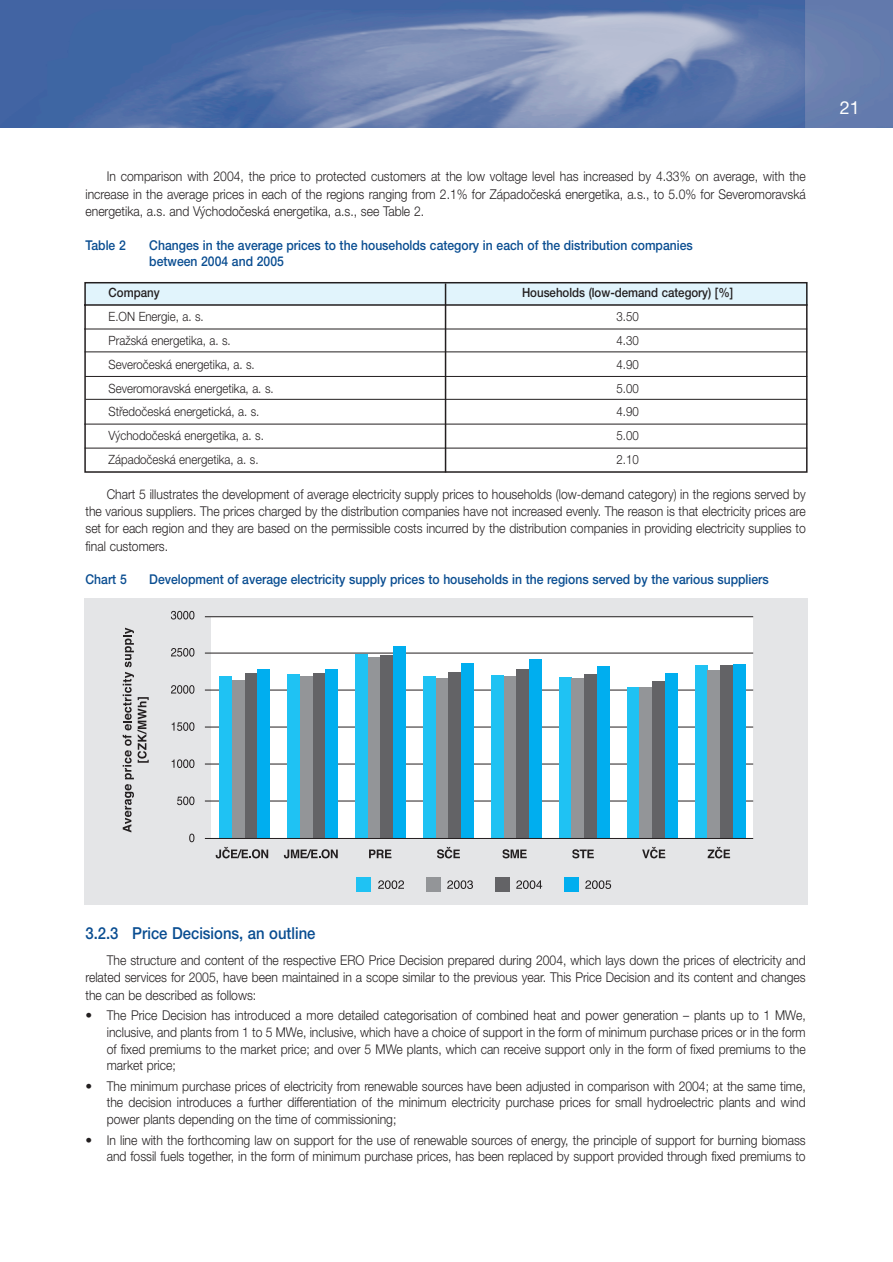
<style>
.page{position:relative;width:893px;height:1262px;background:#fff}
.page>*{position:absolute;margin:0;border:0;box-sizing:border-box;transform-origin:0 0}
.t1{font:18px "Helvetica Neue CE";color:#fff}
.t2{font:500 16.5px "Helvetica Neue CE";color:#094d91;scale:.9 1}
.t3{font:300 13.5px/17.2px "Helvetica Neue CE";color:#231f20;text-align:justify;scale:.9 1}
.t4{font:300 13.5px/16.5px "Helvetica Neue CE";color:#231f20;text-align:justify}
.t5{font:500 13.5px/16.5px "Helvetica Neue CE";color:#094d91;scale:.9 1}
.t6{font:300 12.75px "Helvetica Neue CE";color:#231f20;scale:.9 1}
.t7{font:500 12.75px "Helvetica Neue CE";color:#231f20;scale:.9 1}
</style>
<div class="page">
<img style="left:0;top:0;width:892px;height:128px">
<div style="left:84px;top:598px;width:723px;height:306px;background:#e4e5e7"></div>
<div style="left:211px;top:617px;width:541px;height:221px;background:#fff"></div>
<hr style="left:205px;top:800px;width:548px;height:1px;background:#231f20">
<hr style="left:205px;top:763px;width:548px;height:1px;background:#231f20">
<hr style="left:205px;top:726px;width:548px;height:1px;background:#231f20">
<hr style="left:205px;top:689px;width:548px;height:1px;background:#231f20">
<hr style="left:205px;top:653px;width:548px;height:1px;background:#231f20">
<hr style="left:205px;top:616px;width:548px;height:1px;background:#231f20">
<svg style="left:123px;top:627px;width:26px;height:205px"></svg>
<div style="left:219px;top:676px;width:13px;height:162px;background:#1fc2f3"></div>
<div style="left:232px;top:680px;width:13px;height:158px;background:#939598"></div>
<div style="left:245px;top:673px;width:12px;height:165px;background:#636366"></div>
<div style="left:257px;top:669px;width:13px;height:169px;background:#00aeef"></div>
<div style="left:287px;top:674px;width:13px;height:164px;background:#1fc2f3"></div>
<div style="left:300px;top:676px;width:13px;height:162px;background:#939598"></div>
<div style="left:313px;top:672px;width:12px;height:166px;background:#636366"></div>
<div style="left:325px;top:669px;width:13px;height:169px;background:#00aeef"></div>
<div style="left:355px;top:654px;width:13px;height:184px;background:#1fc2f3"></div>
<div style="left:368px;top:657px;width:12px;height:181px;background:#939598"></div>
<div style="left:380px;top:655px;width:13px;height:183px;background:#636366"></div>
<div style="left:393px;top:646px;width:13px;height:192px;background:#00aeef"></div>
<div style="left:423px;top:676px;width:13px;height:162px;background:#1fc2f3"></div>
<div style="left:436px;top:678px;width:12px;height:160px;background:#939598"></div>
<div style="left:448px;top:672px;width:13px;height:166px;background:#636366"></div>
<div style="left:461px;top:663px;width:13px;height:175px;background:#00aeef"></div>
<div style="left:491px;top:674px;width:12px;height:164px;background:#1fc2f3"></div>
<div style="left:503px;top:676px;width:13px;height:162px;background:#939598"></div>
<div style="left:516px;top:669px;width:13px;height:169px;background:#636366"></div>
<div style="left:529px;top:659px;width:12px;height:179px;background:#00aeef"></div>
<div style="left:559px;top:677px;width:12px;height:161px;background:#1fc2f3"></div>
<div style="left:571px;top:678px;width:13px;height:160px;background:#939598"></div>
<div style="left:584px;top:674px;width:13px;height:164px;background:#636366"></div>
<div style="left:597px;top:665px;width:12px;height:173px;background:#00aeef"></div>
<div style="left:626px;top:687px;width:13px;height:151px;background:#1fc2f3"></div>
<div style="left:639px;top:687px;width:13px;height:151px;background:#939598"></div>
<div style="left:652px;top:680px;width:12px;height:158px;background:#636366"></div>
<div style="left:664px;top:673px;width:13px;height:165px;background:#00aeef"></div>
<div style="left:694px;top:665px;width:13px;height:173px;background:#1fc2f3"></div>
<div style="left:707px;top:670px;width:13px;height:168px;background:#939598"></div>
<div style="left:720px;top:665px;width:12px;height:173px;background:#636366"></div>
<div style="left:732px;top:663px;width:13px;height:175px;background:#00aeef"></div>
<svg style="left:378px;top:880px;width:26px;height:9px"></svg>
<div style="left:357px;top:877px;width:14px;height:14px;background:#1fc2f3"></div>
<svg style="left:447px;top:880px;width:26px;height:9px"></svg>
<div style="left:426px;top:877px;width:14px;height:14px;background:#939598"></div>
<svg style="left:516px;top:880px;width:26px;height:9px"></svg>
<div style="left:495px;top:877px;width:14px;height:14px;background:#636366"></div>
<svg style="left:585px;top:880px;width:26px;height:9px"></svg>
<div style="left:564px;top:877px;width:14px;height:14px;background:#00aeef"></div>
<svg style="left:216px;top:847px;width:52px;height:11px"></svg>
<svg style="left:284px;top:849px;width:54px;height:9px"></svg>
<svg style="left:369px;top:849px;width:22px;height:9px"></svg>
<svg style="left:437px;top:847px;width:23px;height:11px"></svg>
<svg style="left:502px;top:849px;width:24px;height:9px"></svg>
<svg style="left:572px;top:849px;width:22px;height:9px"></svg>
<svg style="left:642px;top:847px;width:23px;height:11px"></svg>
<svg style="left:707px;top:847px;width:23px;height:11px"></svg>
<svg style="left:171px;top:611px;width:23px;height:8px"></svg>
<svg style="left:171px;top:648px;width:23px;height:8px"></svg>
<svg style="left:171px;top:685px;width:23px;height:8px"></svg>
<svg style="left:172px;top:722px;width:22px;height:9px"></svg>
<svg style="left:172px;top:759px;width:22px;height:9px"></svg>
<svg style="left:177px;top:796px;width:17px;height:9px"></svg>
<svg style="left:189px;top:833px;width:5px;height:9px"></svg>
<hr style="left:205px;top:838px;width:548px;height:1px;background:#231f20">
<svg style="left:84px;top:282px;width:724px;height:191px"></svg>
<hr style="left:84px;top:328px;width:723px;height:1px;background:#231f20">
<hr style="left:85px;top:351px;width:722px;height:1px;background:#231f20">
<hr style="left:85px;top:376px;width:722px;height:1px;background:#231f20">
<hr style="left:86px;top:399px;width:721px;height:1px;background:#231f20">
<hr style="left:84px;top:424px;width:723px;height:1px;background:#231f20">
<hr style="left:85px;top:448px;width:722px;height:1px;background:#231f20">
<hr style="left:445px;top:283px;width:1px;height:189px;background:#231f20">
<p class="t3" style="left:85px;top:169px;width:801px;text-indent:21px">In comparison with 2004, the price to protected customers at the low voltage level has increased by 4.33% on average, with the increase in the average prices in each of the regions ranging from 2.1% for Západoãeská energetika, a.s., to 5.0% for Severomoravská energetika, a.s. and V˘chodoãeská energetika, a.s., see Table 2.</p>
<p class="t5" style="left:85px;top:238px;width:46px">Table 2</p>
<p class="t5" style="left:149px;top:238px;width:605px">Changes in the average prices to the households category in each of the distribution companies between 2004 and 2005</p>
<p class="t7" style="left:109px;top:288px;width:58px">Company</p>
<p class="t7" style="left:522px;top:288px;width:236px">Households (low-demand category) [%]</p>
<p class="t6" style="left:109px;top:312px;width:107px">E.ON Energie, a. s.</p>
<p class="t6" style="left:616px;top:312px;width:26px">3.50</p>
<p class="t6" style="left:109px;top:336px;width:137px">PraÏská energetika, a. s.</p>
<p class="t6" style="left:616px;top:336px;width:26px">4.30</p>
<p class="t6" style="left:109px;top:360px;width:164px">Severoãeská energetika, a. s.</p>
<p class="t6" style="left:616px;top:360px;width:26px">4.90</p>
<p class="t6" style="left:109px;top:383px;width:185px">Severomoravská energetika, a. s.</p>
<p class="t6" style="left:616px;top:383px;width:26px">5.00</p>
<p class="t6" style="left:109px;top:407px;width:169px">Stfiedoãeská energetická, a. s.</p>
<p class="t6" style="left:616px;top:407px;width:26px">4.90</p>
<p class="t6" style="left:109px;top:431px;width:174px">V˘chodoãeská energetika, a. s.</p>
<p class="t6" style="left:616px;top:431px;width:26px">5.00</p>
<p class="t6" style="left:109px;top:455px;width:168px">Západoãeská energetika, a. s.</p>
<p class="t6" style="left:616px;top:455px;width:26px">2.10</p>
<p class="t3" style="left:85px;top:486px;width:801px;text-indent:21px">Chart 5 illustrates the development of average electricity supply prices to households (low-demand category) in the regions served by the various suppliers. The prices charged by the distribution companies have not increased evenly. The reason is that electricity prices are set for each region and they are based on the permissible costs incurred by the distribution companies in providing electricity supplies to final customers.</p>
<p class="t5" style="left:85px;top:572px;width:47px">Chart 5</p>
<p class="t5" style="left:149px;top:572px;width:689px">Development of average electricity supply prices to households in the regions served by the various suppliers</p>
<h1 class="t1" style="left:839px;top:101px;width:22px">21</h1>
<p class="t2" style="left:85px;top:927px;width:257px">3.2.3 Price Decisions, an outline</p>
<p class="t3" style="left:85px;top:953px;width:801px;text-indent:21px">The structure and content of the respective ERO Price Decision prepared during 2004, which lays down the prices of electricity and related services for 2005, have been maintained in a scope similar to the previous year. This Price Decision and its content and changes the can be described as follows:</p>
<p class="t4" style="left:107px;top:1008px;width:700px;text-indent:-21px">• The Price Decision has introduced a more detailed categorisation of combined heat and power generation – plants up to 1 MWe, inclusive, and plants from 1 to 5 MWe, inclusive, which have a choice of support in the form of minimum purchase prices or in the form of fixed premiums to the market price; and over 5 MWe plants, which can receive support only in the form of fixed premiums to the market price;</p>
<p class="t4" style="left:107px;top:1078px;width:700px;text-indent:-21px">• The minimum purchase prices of electricity from renewable sources have been adjusted in comparison with 2004; at the same time, the decision introduces a further differentiation of the minimum electricity purchase prices for small hydroelectric plants and wind power plants depending on the time of commissioning;</p>
<p class="t4" style="left:85px;top:1132px;width:721px;text-align:right">• In line with the forthcoming law on support for the use of renewable sources of energy, the principle of support for burning biomass and fossil fuels together, in the form of minimum purchase prices, has been replaced by support provided through fixed premiums to</p>
</div>
